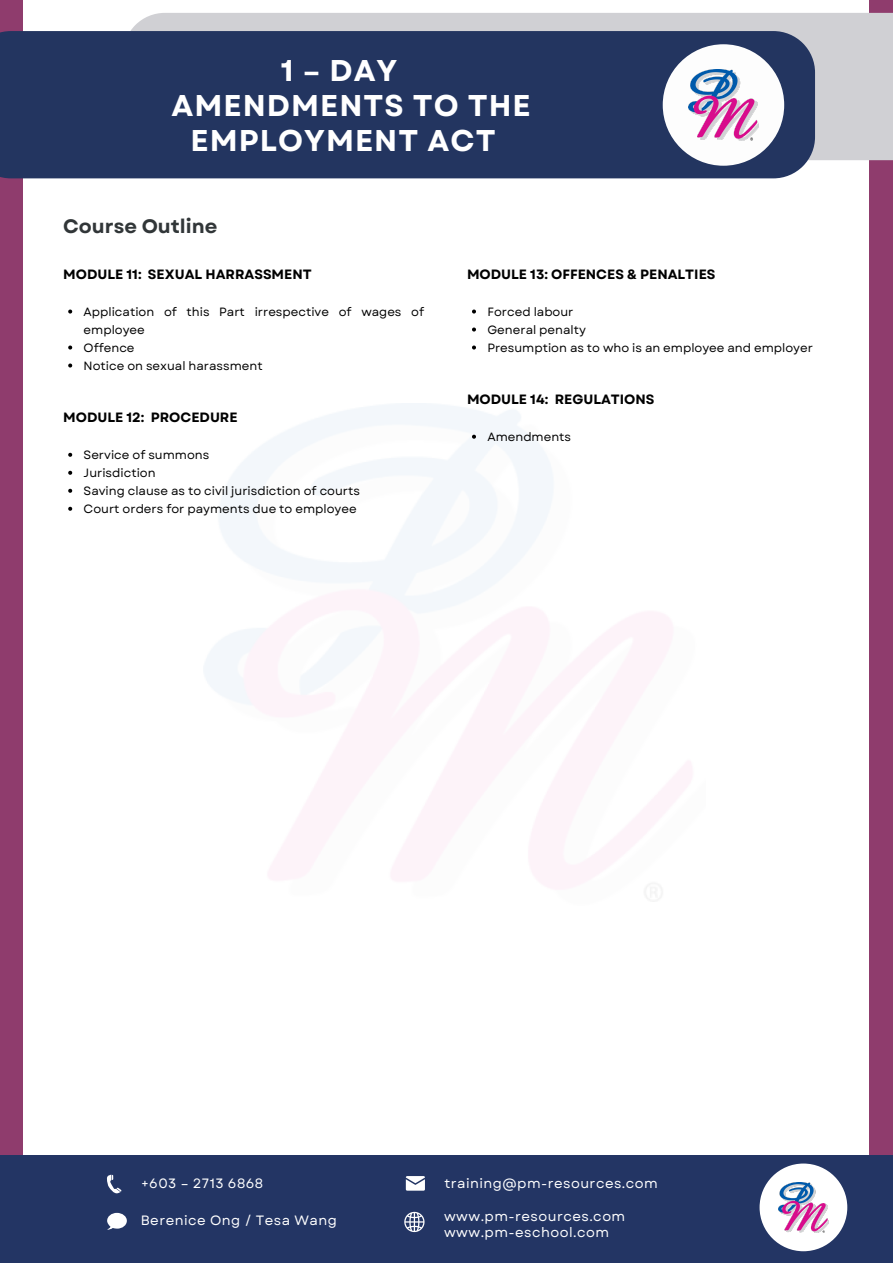
<style>
.page{position:relative;width:893px;height:1264px;background:#fff}
.page>*{position:absolute;margin:0;border:0;box-sizing:border-box;transform-origin:0 0}
.t1{font:700 30px "Garet";letter-spacing:.035em;color:#fff}
.t2{font:700 19.5px "Garet";color:#313638}
.t3{font:13.5px/15.8px "Garet";letter-spacing:.035em;color:#fff}
.t4{font:700 13.5px "Garet";color:#000}
.t5{font:12px/18px "Garet";color:#000}
</style>
<div class="page">
<div style="left:0;top:0;width:892px;height:1262px;background:#8f3c6d"></div>
<div style="left:23px;top:0;width:846px;height:1262px;background:#fff"></div>
<img style="left:204px;top:403px;width:488px;height:499px">
<div style="left:130px;top:13px;width:762px;height:147px;background:#d0d0d4"></div>
<div style="left:0;top:31px;width:815px;height:147px;background:#233560"></div>
<div style="left:662px;top:44px;width:122px;height:122px;background:#fdfdfd;border-radius:50%"></div>
<img style="left:688px;top:69px;width:70px;height:71px">
<svg style="left:68px;top:309px;width:4px;height:4px"></svg>
<svg style="left:68px;top:345px;width:4px;height:4px"></svg>
<svg style="left:68px;top:363px;width:4px;height:4px"></svg>
<svg style="left:68px;top:453px;width:4px;height:4px"></svg>
<svg style="left:68px;top:471px;width:4px;height:4px"></svg>
<svg style="left:68px;top:489px;width:4px;height:4px"></svg>
<svg style="left:68px;top:507px;width:4px;height:4px"></svg>
<svg style="left:472px;top:434px;width:4px;height:4px"></svg>
<svg style="left:472px;top:309px;width:4px;height:4px"></svg>
<svg style="left:472px;top:327px;width:4px;height:4px"></svg>
<svg style="left:472px;top:345px;width:4px;height:4px"></svg>
<div style="left:0;top:1155px;width:892px;height:107px;background:#233564"></div>
<svg style="left:759px;top:1163px;width:88px;height:88px;background:#e4d8e8"></svg>
<svg style="left:107px;top:1174px;width:14px;height:19px"></svg>
<svg style="left:107px;top:1212px;width:20px;height:17px"></svg>
<svg style="left:406px;top:1176px;width:19px;height:14px"></svg>
<svg style="left:404px;top:1211px;width:20px;height:20px"></svg>
<h1 class="t1" style="left:281px;top:49px;width:118px">1 – DAY</h1>
<h1 class="t1" style="left:171px;top:83px;width:360px">AMENDMENTS TO THE</h1>
<h1 class="t1" style="left:191px;top:118px;width:306px">EMPLOYMENT ACT</h1>
<h2 class="t2" style="left:63px;top:212px;width:156px">Course Outline</h2>
<p class="t4" style="left:63px;top:264px;width:250px">MODULE 11: SEXUAL HARRASSMENT</p>
<p class="t5" style="left:84px;top:302px;width:342px">Application of this Part irrespective of wages of employee<br>Offence<br>Notice on sexual harassment</p>
<p class="t4" style="left:63px;top:407px;width:176px">MODULE 12: PROCEDURE</p>
<p class="t5" style="left:84px;top:445px;width:278px">Service of summons<br>Jurisdiction<br>Saving clause as to civil jurisdiction of courts<br>Court orders for payments due to employee</p>
<p class="t4" style="left:467px;top:264px;width:250px">MODULE 13: OFFENCES &amp; PENALTIES</p>
<p class="t5" style="left:487px;top:302px;width:327px">Forced labour<br>General penalty<br>Presumption as to who is an employee and employer</p>
<p class="t4" style="left:467px;top:389px;width:189px">MODULE 14: REGULATIONS</p>
<p class="t5" style="left:487px;top:427px;width:85px">Amendments</p>
<p class="t3" style="left:147px;top:1175px;width:124px">+603 – 2713 6868</p>
<p class="t3" style="left:450px;top:1175px;width:215px">training@pm-resources.com</p>
<p class="t3" style="left:439px;top:1208px;width:183px">www.pm-resources.com www.pm-eschool.com</p>
<p class="t3" style="left:444px;top:1175px;width:215px">training@pm-resources.com</p>
<p class="t3" style="left:444px;top:1208px;width:183px">www.pm-resources.com www.pm-eschool.com</p>
<p class="t3" style="left:141px;top:1175px;width:124px">+603 – 2713 6868</p>
<p class="t3" style="left:141px;top:1212px;width:197px">Berenice Ong / Tesa Wang</p>
</div>
